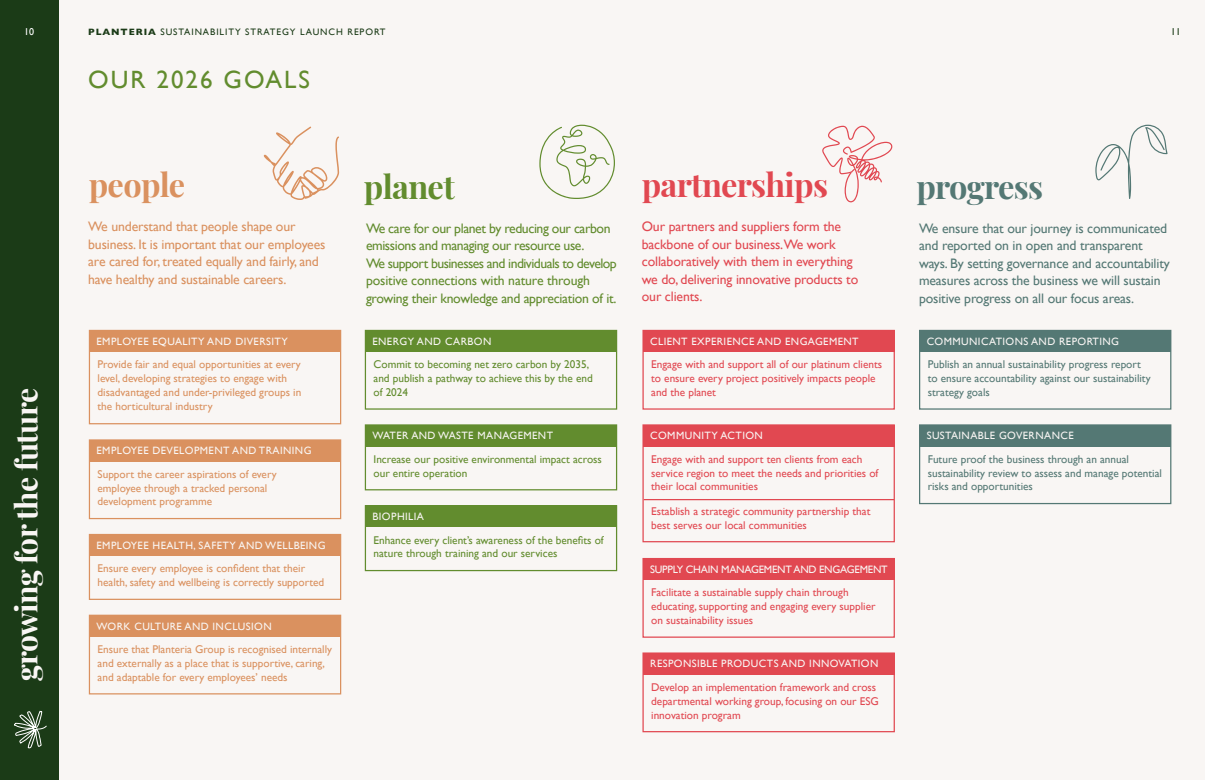
<style>
.page{position:relative;width:1205px;height:780px;background:#f9f6f4}
.page>*{position:absolute;margin:0;border:0;box-sizing:border-box;transform-origin:0 0}
.t1{font:32.5px "Playfair Display";letter-spacing:-.02em;color:#e14851}
.t2{font:32.5px "Playfair Display";letter-spacing:-.02em;color:#547874}
.t3{font:32.5px "Playfair Display";letter-spacing:-.02em;color:#628c2e}
.t4{font:32.5px "Playfair Display";letter-spacing:-.02em;color:#da915f}
.t5{font:30px "Playfair Display";letter-spacing:-.025em;color:#f9f6f4}
.t6{font:25px "Gill Sans";letter-spacing:.08em;color:#628c2e}
.t7{font:13.75px/17.5px "Gill Sans";letter-spacing:-.03em;color:#628c2e}
.t8{font:13.75px/17.5px "Gill Sans";letter-spacing:-.01em;color:#547874}
.t9{font:13.75px/17.5px "Gill Sans";letter-spacing:-.01em;color:#da915f}
.t10{font:13.75px/17.5px "Gill Sans";letter-spacing:-.01em;color:#e14851}
.t11{font:11.25px/13.8px "Gill Sans";color:#e14851}
.t12{font:11.25px/13.8px "Gill Sans";color:#da915f}
.t13{font:11.25px/13.8px "Gill Sans";color:#628c2e}
.t14{font:11.25px/13.8px "Gill Sans";color:#547874}
.t15{font:10.75px "Gill Sans";letter-spacing:-.02em;color:#f9f6f4}
.t16{font:10.62px "Gill Sans";letter-spacing:.04em;color:#f9f6f4}
.t17{font:10px "Gill Sans";color:#fff}
.t18{font:10px "Gill Sans";color:#1b3b17}
.t19{font:9.38px "Gill Sans";letter-spacing:.1em;color:#1b3b17}
.s1{font-weight:700}
</style>
<div class="page">
<div style="left:0;top:0;width:58px;height:780px;background:#1b3b17"></div>
<svg style="left:14px;top:710px;width:33px;height:38px"></svg>
<svg style="left:822px;top:126px;width:70px;height:76px"></svg>
<svg style="left:539px;top:125px;width:76px;height:74px"></svg>
<div style="left:89px;top:330px;width:252px;height:94px;border:1px solid #da915f"></div>
<div style="left:89px;top:439px;width:252px;height:80px;border:1px solid #da915f"></div>
<div style="left:365px;top:330px;width:252px;height:79px;border:1px solid #628c2e"></div>
<div style="left:642px;top:330px;width:253px;height:79px;border:1px solid #e14851"></div>
<div style="left:919px;top:330px;width:252px;height:79px;border:1px solid #547874"></div>
<div style="left:642px;top:558px;width:253px;height:79px;border:1px solid #e14851"></div>
<div style="left:642px;top:652px;width:253px;height:80px;border:1px solid #e14851"></div>
<div style="left:365px;top:505px;width:252px;height:66px;border:1px solid #628c2e"></div>
<div style="left:89px;top:534px;width:252px;height:66px;border:1px solid #da915f"></div>
<div style="left:89px;top:614px;width:252px;height:80px;border:1px solid #da915f"></div>
<svg style="left:264px;top:127px;width:75px;height:73px"></svg>
<div style="left:89px;top:330px;width:252px;height:22px;background:#da915f"></div>
<div style="left:89px;top:440px;width:252px;height:21px;background:#da915f"></div>
<div style="left:365px;top:330px;width:251px;height:22px;background:#628c2e"></div>
<div style="left:643px;top:330px;width:251px;height:22px;background:#e14851"></div>
<div style="left:919px;top:330px;width:252px;height:22px;background:#547874"></div>
<div style="left:919px;top:424px;width:252px;height:80px;border:1px solid #547874"></div>
<div style="left:919px;top:425px;width:252px;height:21px;background:#547874"></div>
<div style="left:643px;top:558px;width:251px;height:22px;background:#e14851"></div>
<div style="left:643px;top:653px;width:251px;height:21px;background:#e14851"></div>
<div style="left:365px;top:424px;width:252px;height:66px;border:1px solid #628c2e"></div>
<div style="left:365px;top:425px;width:251px;height:21px;background:#628c2e"></div>
<div style="left:365px;top:505px;width:251px;height:22px;background:#628c2e"></div>
<div style="left:89px;top:534px;width:252px;height:21px;background:#da915f"></div>
<div style="left:89px;top:615px;width:252px;height:21px;background:#da915f"></div>
<div style="left:642px;top:424px;width:253px;height:118px;border:1px solid #e14851"></div>
<div style="left:643px;top:425px;width:251px;height:21px;background:#e14851"></div>
<hr style="left:644px;top:499px;width:250px;height:1px;background:#e14851">
<svg style="left:1095px;top:125px;width:72px;height:74px"></svg>
<p class="t19" style="left:88px;top:26px;width:299px"><span class="s1">PLANTERIA</span> SUSTAINABILITY STRATEGY LAUNCH REPORT</p>
<p class="t17" style="left:24px;top:26px;width:11px">10</p>
<p class="t18" style="left:1171px;top:26px;width:11px">11</p>
<h2 class="t5" style="left:3px;top:680px;width:294px;rotate:-90deg">growing for the future</h2>
<h3 class="t6" style="left:88px;top:65px;width:223px">OUR 2026 GOALS</h3>
<h1 class="t4" style="left:89px;top:159px;width:98px">people</h1>
<p class="t9" style="left:88px;top:218px;width:239px">We understand that people shape our business. It is important that our employees are cared for, treated equally and fairly, and have healthy and sustainable careers.</p>
<p class="t16" style="left:97px;top:335px;width:193px">EMPLOYEE EQUALITY AND DIVERSITY</p>
<p class="t12" style="left:98px;top:357px;width:205px">Provide fair and equal opportunities at every level, developing strategies to engage with disadvantaged and under-privileged groups in the horticultural industry</p>
<p class="t16" style="left:97px;top:444px;width:216px">EMPLOYEE DEVELOPMENT AND TRAINING</p>
<p class="t12" style="left:98px;top:467px;width:181px">Support the career aspirations of every employee through a tracked personal development programme</p>
<p class="t16" style="left:97px;top:539px;width:230px">EMPLOYEE HEALTH, SAFETY AND WELLBEING</p>
<p class="t12" style="left:98px;top:561px;width:228px">Ensure every employee is confident that their health, safety and wellbeing is correctly supported</p>
<p class="t16" style="left:97px;top:619px;width:177px">WORK CULTURE AND INCLUSION</p>
<p class="t12" style="left:98px;top:642px;width:236px">Ensure that Planteria Group is recognised internally and externally as a place that is supportive, caring, and adaptable for every employees’ needs</p>
<h1 class="t3" style="left:364px;top:161px;width:92px">planet</h1>
<p class="t7" style="left:366px;top:219px;width:252px">We care for our planet by reducing our carbon emissions and managing our resource use.<br>We support businesses and individuals to develop positive connections with nature through growing their knowledge and appreciation of it.</p>
<h1 class="t1" style="left:642px;top:159px;width:188px">partnerships</h1>
<p class="t10" style="left:642px;top:218px;width:218px">Our partners and suppliers form the backbone of our business.We work collaboratively with them in everything we do, delivering innovative products to our clients.</p>
<h1 class="t2" style="left:916px;top:161px;width:128px">progress</h1>
<p class="t8" style="left:919px;top:219px;width:252px">We ensure that our journey is communicated and reported on in open and transparent ways. By setting governance and accountability measures across the business we will sustain positive progress on all our focus areas.</p>
<p class="t16" style="left:372px;top:335px;width:120px">ENERGY AND CARBON</p>
<p class="t16" style="left:650px;top:335px;width:210px">CLIENT EXPERIENCE AND ENGAGEMENT</p>
<p class="t16" style="left:926px;top:335px;width:194px">COMMUNICATIONS AND REPORTING</p>
<p class="t13" style="left:373px;top:357px;width:221px">Commit to becoming net zero carbon by 2035, and publish a pathway to achieve this by the end of 2024</p>
<p class="t11" style="left:651px;top:357px;width:232px">Engage with and support all of our platinum clients to ensure every project positively impacts people and the planet</p>
<p class="t14" style="left:928px;top:357px;width:224px">Publish an annual sustainability progress report to ensure accountability against our sustainability strategy goals</p>
<p class="t16" style="left:372px;top:429px;width:182px">WATER AND WASTE MANAGEMENT</p>
<p class="t13" style="left:373px;top:452px;width:230px">Increase our positive environmental impact across our entire operation</p>
<p class="t16" style="left:372px;top:510px;width:53px">BIOPHILIA</p>
<p class="t13" style="left:373px;top:533px;width:232px">Enhance every client’s awareness of the benefits of nature through training and our services</p>
<p class="t16" style="left:650px;top:429px;width:114px">COMMUNITY ACTION</p>
<p class="t11" style="left:651px;top:452px;width:229px">Engage with and support ten clients from each service region to meet the needs and priorities of their local communities</p>
<p class="t11" style="left:651px;top:504px;width:221px">Establish a strategic community partnership that best serves our local communities</p>
<p class="t15" style="left:650px;top:563px;width:239px">SUPPLY CHAIN MANAGEMENT AND ENGAGEMENT</p>
<p class="t11" style="left:651px;top:585px;width:226px">Facilitate a sustainable supply chain through educating, supporting and engaging every supplier on sustainability issues</p>
<p class="t16" style="left:650px;top:657px;width:230px">RESPONSIBLE PRODUCTS AND INNOVATION</p>
<p class="t11" style="left:651px;top:680px;width:229px">Develop an implementation framework and cross departmental working group, focusing on our ESG innovation program</p>
<p class="t16" style="left:926px;top:429px;width:148px">SUSTAINABLE GOVERNANCE</p>
<p class="t14" style="left:928px;top:452px;width:236px">Future proof the business through an annual sustainability review to assess and manage potential risks and opportunities</p>
</div>
